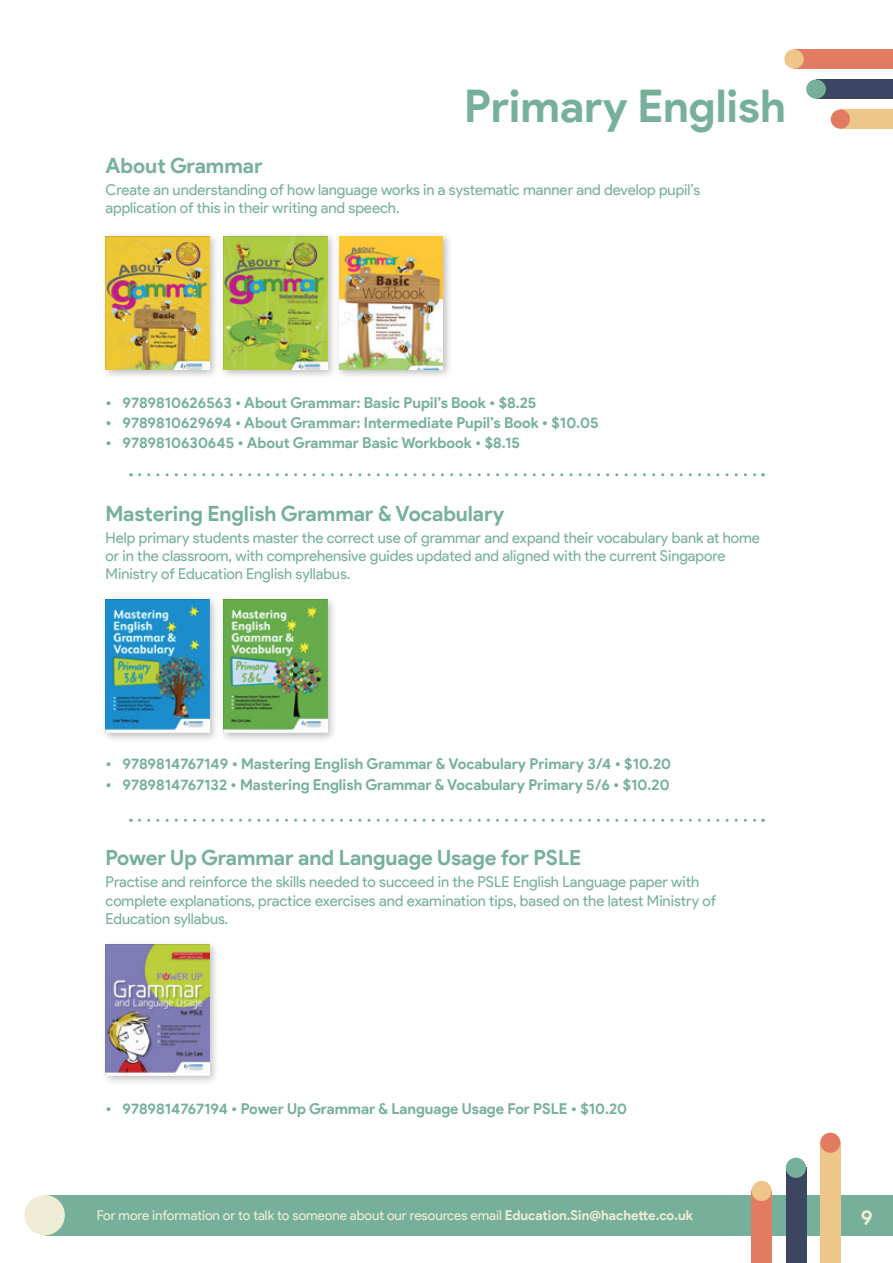
<style>
.page{position:relative;width:893px;height:1263px;background:#fff}
.page>*{position:absolute;margin:0;border:0;box-sizing:border-box;transform-origin:0 0}
.t1{font:700 45px "Product Sans";color:#77b09a}
.t2{font:700 21px "Product Sans";color:#77b09a}
.t3{font:700 21px "Product Sans";color:#efedd6}
.t4{font:15px/18px "Product Sans";color:#77b09a}
.t5{font:700 15px "Product Sans";color:#77b09a}
.t6{font:13.5px "Product Sans";letter-spacing:-.005em;color:#efedd6}
.s1{font-weight:700}
</style>
<div class="page">
<div style="left:45px;top:1195px;width:848px;height:40px;background:#77b09a"></div>
<div style="left:820px;top:1143px;width:20px;height:120px;background:#efc68a"></div>
<div style="left:751px;top:1191px;width:21px;height:72px;background:#e17c63"></div>
<div style="left:786px;top:1168px;width:20px;height:95px;background:#3c4662"></div>
<div style="left:820px;top:1132px;width:20px;height:21px;background:#e17c63;border-radius:50%"></div>
<div style="left:786px;top:1158px;width:20px;height:20px;background:#77b09a;border-radius:50%"></div>
<div style="left:24px;top:1195px;width:41px;height:40px;background:#efedd6;border-radius:50%"></div>
<div style="left:751px;top:1181px;width:21px;height:20px;background:#efc68a;border-radius:50%"></div>
<svg style="left:139px;top:473px;width:624px;height:3px"></svg>
<svg style="left:139px;top:819px;width:624px;height:3px"></svg>
<div style="left:101px;top:232px;width:119px;height:148px;background:#231f20;opacity:.3"></div>
<img style="left:106px;top:236px;width:103px;height:133px">
<div style="left:101px;top:595px;width:119px;height:148px;background:#231f20;opacity:.3"></div>
<img style="left:106px;top:600px;width:103px;height:132px">
<div style="left:101px;top:940px;width:119px;height:146px;background:#231f20;opacity:.3"></div>
<img style="left:106px;top:944px;width:103px;height:131px">
<div style="left:219px;top:232px;width:119px;height:148px;background:#231f20;opacity:.3"></div>
<img style="left:224px;top:236px;width:104px;height:133px">
<div style="left:219px;top:595px;width:119px;height:148px;background:#231f20;opacity:.3"></div>
<img style="left:224px;top:600px;width:104px;height:132px">
<div style="left:335px;top:232px;width:118px;height:148px;background:#231f20;opacity:.3"></div>
<img style="left:339px;top:236px;width:104px;height:133px">
<div style="left:816px;top:79px;width:77px;height:20px;background:#3c4662"></div>
<div style="left:794px;top:49px;width:99px;height:20px;background:#e17c63"></div>
<div style="left:840px;top:110px;width:53px;height:19px;background:#efc68a"></div>
<div style="left:784px;top:49px;width:20px;height:20px;background:#efc68a;border-radius:50%"></div>
<div style="left:806px;top:79px;width:20px;height:20px;background:#77b09a;border-radius:50%"></div>
<div style="left:831px;top:110px;width:19px;height:19px;background:#e17c63;border-radius:50%"></div>
<h1 class="t1" style="left:464px;top:78px;width:323px">Primary English</h1>
<h2 class="t2" style="left:106px;top:153px;width:158px">About Grammar</h2>
<p class="t4" style="left:106px;top:181px;width:596px">Create an understanding of how language works in a systematic manner and develop pupil’s application of this in their writing and speech.</p>
<p class="t5" style="left:106px;top:393px;width:432px">• 9789810626563 • About Grammar: Basic Pupil’s Book • $8.25</p>
<p class="t5" style="left:106px;top:413px;width:495px">• 9789810629694 • About Grammar: Intermediate Pupil’s Book • $10.05</p>
<p class="t5" style="left:106px;top:434px;width:416px">• 9789810630645 • About Grammar Basic Workbook • $8.15</p>
<h2 class="t2" style="left:106px;top:500px;width:400px">Mastering English Grammar &amp; Vocabulary</h2>
<p class="t4" style="left:106px;top:529px;width:656px">Help primary students master the correct use of grammar and expand their vocabulary bank at home or in the classroom, with comprehensive guides updated and aligned with the current Singapore<br>Ministry of Education English syllabus.</p>
<p class="t5" style="left:106px;top:755px;width:567px">• 9789814767149 • Mastering English Grammar &amp; Vocabulary Primary 3/4 • $10.20</p>
<p class="t5" style="left:106px;top:775px;width:566px">• 9789814767132 • Mastering English Grammar &amp; Vocabulary Primary 5/6 • $10.20</p>
<h2 class="t2" style="left:106px;top:845px;width:477px">Power Up Grammar and Language Usage for PSLE</h2>
<p class="t4" style="left:106px;top:873px;width:612px">Practise and reinforce the skills needed to succeed in the PSLE English Language paper with complete explanations, practice exercises and examination tips, based on the latest Ministry of<br>Education syllabus.</p>
<p class="t5" style="left:106px;top:1099px;width:523px">• 9789814767194 • Power Up Grammar &amp; Language Usage For PSLE • $10.20</p>
<p class="t6" style="left:97px;top:1208px;width:598px">For more information or to talk to someone about our resources email <span class="s1">Education.Sin@hachette.co.uk</span></p>
<h2 class="t3" style="left:861px;top:1205px;width:13px">9</h2>
</div>
